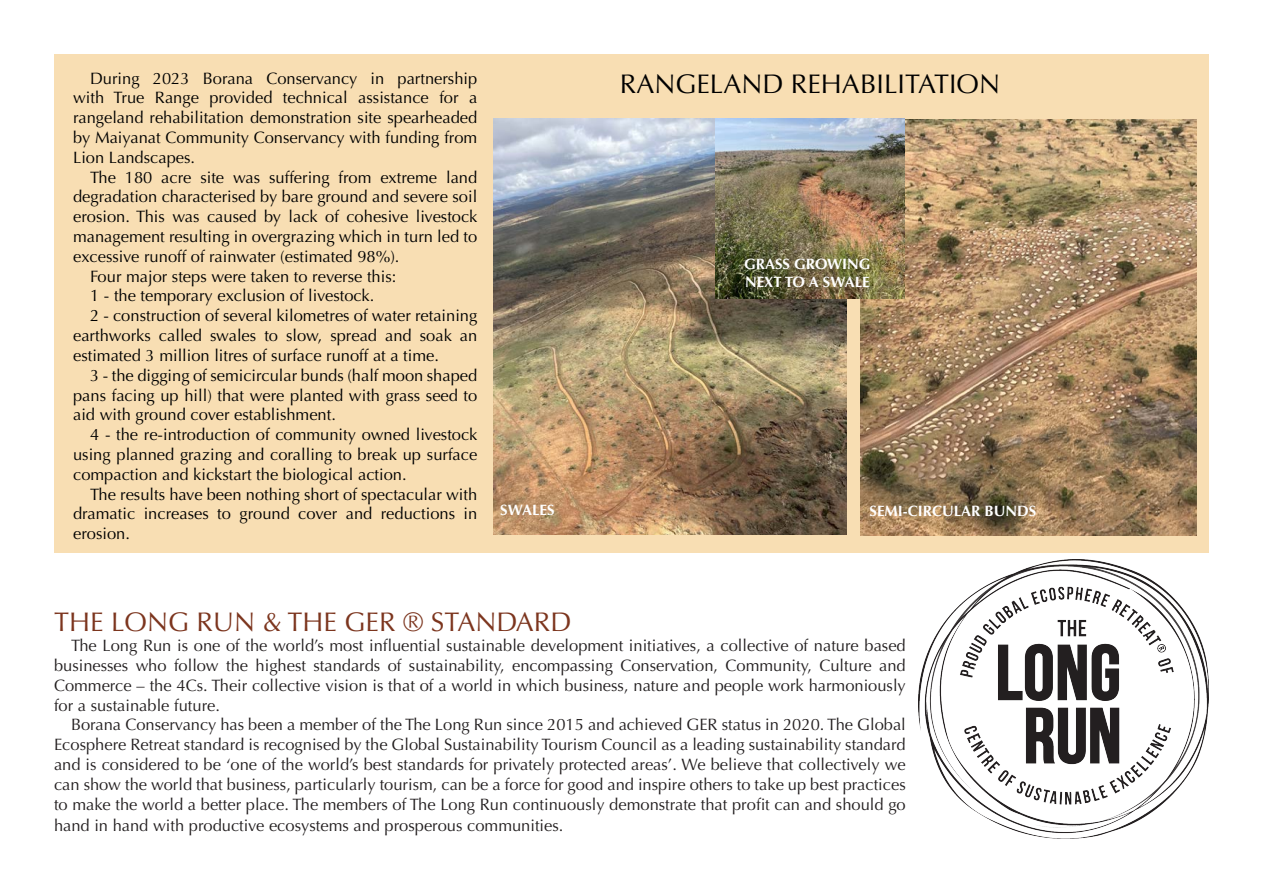
<style>
.page{position:relative;width:1263px;height:893px;background:#fff}
.page>*{position:absolute;margin:0;border:0;box-sizing:border-box;transform-origin:0 0}
.t1{font:27px "Optima";color:#7c351e}
.t2{font:27px "Optima";color:#000}
.t3{font:16.5px/19.8px "Optima";color:#000;text-align:justify}
.t4{font:16.5px/19.8px "Optima";color:#231f20;text-align:justify}
.t5{font:700 15px "Optima";color:#fff}
</style>
<div class="page">
<img style="left:918px;top:559px;width:290px;height:279px">
<div style="left:54px;top:54px;width:1155px;height:499px;background:#f8deb3"></div>
<img style="left:494px;top:119px;width:352px;height:415px">
<img style="left:861px;top:120px;width:335px;height:415px">
<img style="left:715px;top:119px;width:189px;height:180px">
<p class="t3" style="left:73px;top:68px;width:406px;text-indent:17px">During 2023 Borana Conservancy in partnership with True Range provided technical assistance for a rangeland rehabilitation demonstration site spearheaded by Maiyanat Community Conservancy with funding from Lion Landscapes.</p>
<p class="t3" style="left:73px;top:167px;width:406px;text-indent:17px">The 180 acre site was suffering from extreme land degradation characterised by bare ground and severe soil erosion. This was caused by lack of cohesive livestock management resulting in overgrazing which in turn led to excessive runoff of rainwater (estimated 98%).</p>
<p class="t3" style="left:90px;top:266px;width:308px">Four major steps were taken to reverse this:</p>
<p class="t3" style="left:90px;top:286px;width:286px">1 - the temporary exclusion of livestock.</p>
<p class="t3" style="left:73px;top:306px;width:406px;text-indent:17px">2 - construction of several kilometres of water retaining earthworks called swales to slow, spread and soak an estimated 3 million litres of surface runoff at a time.</p>
<p class="t3" style="left:73px;top:365px;width:406px;text-indent:17px">3 - the digging of semicircular bunds (half moon shaped pans facing up hill) that were planted with grass seed to aid with ground cover establishment.</p>
<p class="t3" style="left:73px;top:425px;width:406px;text-indent:17px">4 - the re-introduction of community owned livestock using planned grazing and coralling to break up surface compaction and kickstart the biological action.</p>
<p class="t3" style="left:73px;top:484px;width:406px;text-indent:17px">The results have been nothing short of spectacular with dramatic increases to ground cover and reductions in erosion.</p>
<p class="t2" style="left:620px;top:69px;width:382px">RANGELAND REHABILITATION</p>
<p class="t5" style="left:744px;top:255px;width:128px">GRASS GROWING</p>
<p class="t5" style="left:745px;top:273px;width:126px">NEXT TO A SWALE</p>
<p class="t5" style="left:500px;top:501px;width:56px">SWALES</p>
<p class="t5" style="left:870px;top:502px;width:168px">SEMI-CIRCULAR BUNDS</p>
<p class="t1" style="left:54px;top:607px;width:519px">THE LONG RUN &amp; THE GER ® STANDARD</p>
<p class="t4" style="left:54px;top:636px;width:853px;text-indent:17px">The Long Run is one of the world’s most influential sustainable development initiatives, a collective of nature based businesses who follow the highest standards of sustainability, encompassing Conservation, Community, Culture and Commerce – the 4Cs. Their collective vision is that of a world in which business, nature and people work harmoniously for a sustainable future.</p>
<p class="t4" style="left:54px;top:715px;width:853px;text-indent:17px">Borana Conservancy has been a member of the The Long Run since 2015 and achieved GER status in 2020. The Global Ecosphere Retreat standard is recognised by the Global Sustainability Tourism Council as a leading sustainability standard and is considered to be ‘one of the world’s best standards for privately protected areas’. We believe that collectively we can show the world that business, particularly tourism, can be a force for good and inspire others to take up best practices to make the world a better place. The members of The Long Run continuously demonstrate that profit can and should go</p>
<p class="t4" style="left:54px;top:816px;width:511px">hand in hand with productive ecosystems and prosperous communities.</p>
</div>
